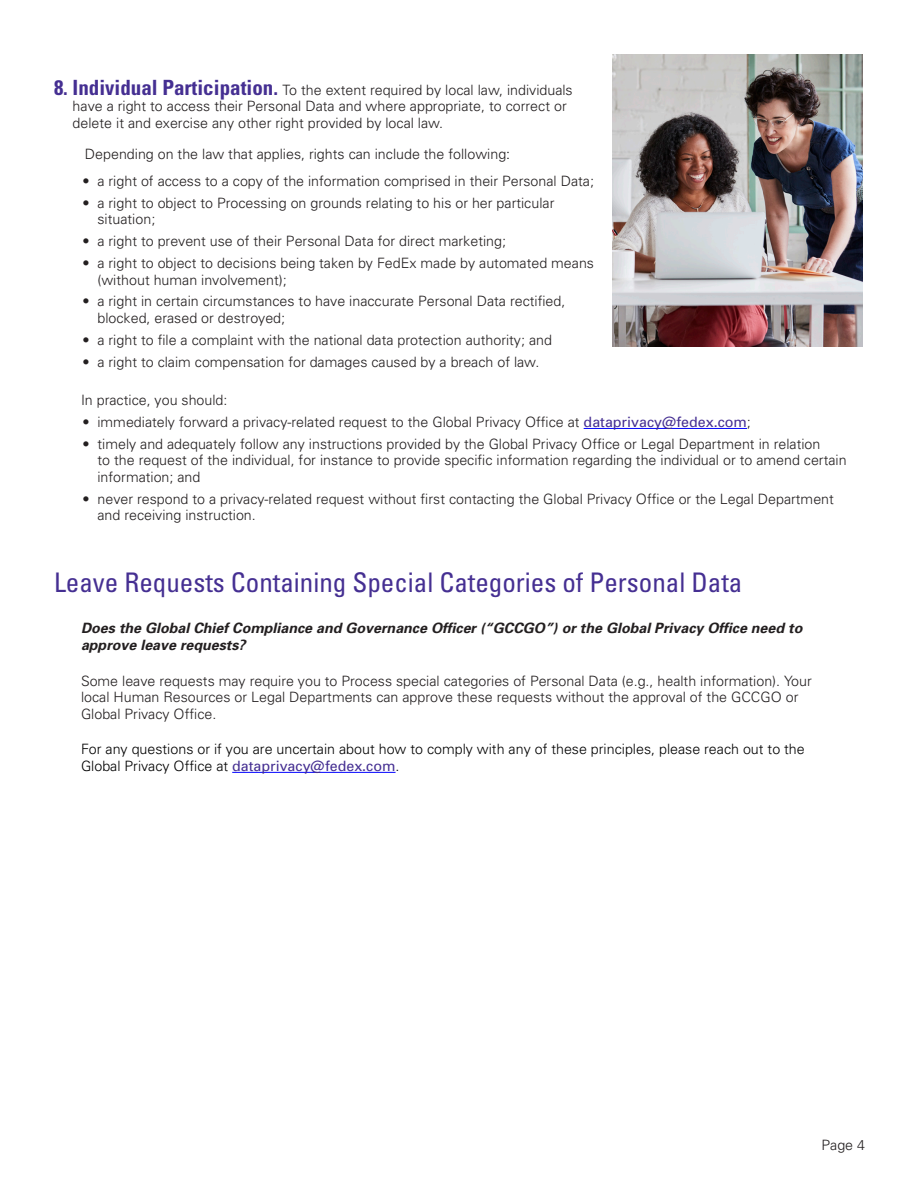
<style>
.page{position:relative;width:918px;height:1188px;background:#fff}
.page>*{position:absolute;margin:0;border:0;box-sizing:border-box;transform-origin:0 0}
.purple_headers{font:condensed 27px "Univers";color:#452f92}
.In_practice_text{font:300 14.25px/16.5px "Univers";color:#231f20}
.main_text{font:300 14.25px/16.5px "Univers";color:#231f20}
.In_practice_text-2{font:300 14.25px/16.5px "Univers";color:#000}
.indent_question_text{font:italic 700 14.25px/16.5px "Univers";color:#231f20}
.indent_paragraph_sty{font:300 14.25px "Univers";color:#231f20}
.s1{font-weight:700;font-stretch:condensed;font-size:21px;color:#452f92}
.s2{color:#000}
.s3{font-weight:400;color:#452f92}
</style>
<div class="page">
<hr style="left:584px;top:428px;width:163px;height:1px;background:#00f">
<hr style="left:232px;top:772px;width:164px;height:1px;background:#00f">
<img style="left:612px;top:54px;width:251px;height:293px">
<p class="main_text" style="left:73px;top:82px;width:502px;text-indent:-19px"><span class="s1">8. Individual Participation.</span> To the extent required by local law, individuals have a right to access their Personal Data and where appropriate, to correct or delete it and exercise any other right provided by local law.</p>
<p class="In_practice_text" style="left:85px;top:145px;width:427px">Depending on the law that applies, rights can include the following<span class="s2">:</span></p>
<p class="In_practice_text" style="left:82px;top:173px;width:513px">• a right of access to a copy of the information comprised in their Personal Data;</p>
<p class="In_practice_text" style="left:98px;top:194px;width:458px;text-indent:-15px">• a right to object to Processing on grounds relating to his or her particular situation;</p>
<p class="In_practice_text" style="left:82px;top:233px;width:425px">• a right to prevent use of their Personal Data for direct marketing;</p>
<p class="In_practice_text" style="left:98px;top:255px;width:498px;text-indent:-15px">• a right to object to decisions being taken by FedEx made by automated means (without human involvement);</p>
<p class="In_practice_text" style="left:98px;top:293px;width:469px;text-indent:-15px">• a right in certain circumstances to have inaccurate Personal Data rectified, blocked, erased or destroyed;</p>
<p class="In_practice_text" style="left:82px;top:332px;width:471px">• a right to file a complaint with the national data protection authority; and</p>
<p class="In_practice_text" style="left:82px;top:353px;width:458px">• a right to claim compensation for damages caused by a breach of law.</p>
<p class="indent_paragraph_sty" style="left:81px;top:391px;width:148px">In practice, you should:</p>
<p class="In_practice_text" style="left:82px;top:414px;width:670px">• immediately forward a privacy-related request to the Global Privacy Office at <span class="s3">dataprivacy@fedex.com</span>;</p>
<p class="In_practice_text" style="left:98px;top:436px;width:751px;text-indent:-15px">• timely and adequately follow any instructions provided by the Global Privacy Office or Legal Department in relation<br>to the request of the individual, for instance to provide specific information regarding the individual or to amend certain information; and</p>
<p class="In_practice_text" style="left:98px;top:491px;width:738px;text-indent:-15px">• never respond to a privacy-related request without first contacting the Global Privacy Office or the Legal Department and receiving instruction.</p>
<p class="purple_headers" style="left:54px;top:565px;width:690px">Leave Requests Containing Special Categories of Personal Data</p>
<p class="indent_question_text" style="left:81px;top:620px;width:723px">Does the Global Chief Compliance and Governance Officer (“GCCGO”) or the Global Privacy Office need to approve leave requests?</p>
<p class="In_practice_text" style="left:81px;top:672px;width:732px">Some leave requests may require you to Process special categories of Personal Data (e.g., health information). Your local Human Resources or Legal Departments can approve these requests without the approval of the GCCGO or<br>Global Privacy Office.</p>
<p class="In_practice_text-2" style="left:81px;top:741px;width:725px">For any questions or if you are uncertain about how to comply with any of these principles, please reach out to the<br>Global Privacy Office at <span class="s3">dataprivacy@fedex.com</span>.</p>
<p class="In_practice_text" style="left:822px;top:1136px;width:45px">Page 4</p>
</div>
